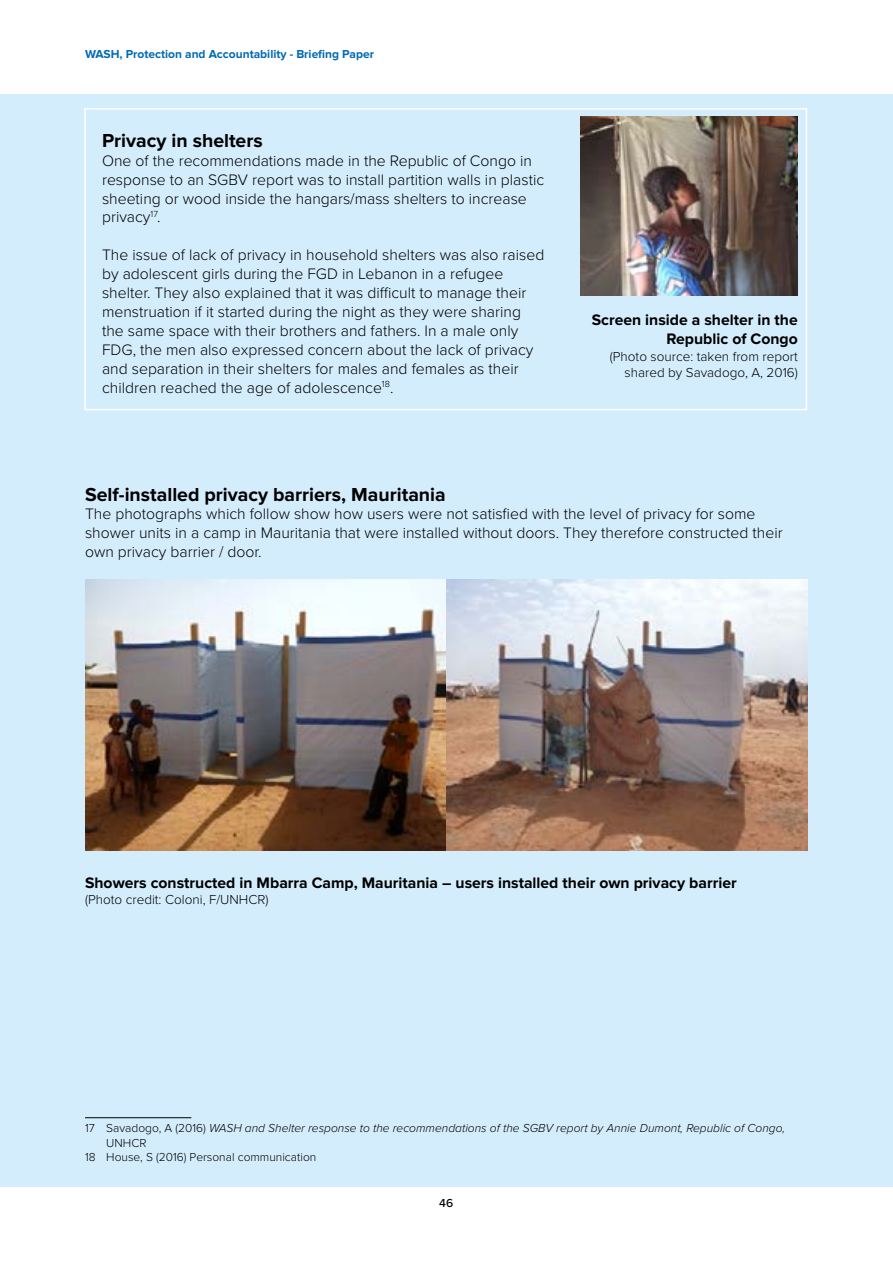
<style>
.page{position:relative;width:893px;height:1263px;background:#fff}
.page>*{position:absolute;margin:0;border:0;box-sizing:border-box;transform-origin:0 0}
.t1{font:700 19.5px "Proxima Nova";color:#000}
.t2{font:300 15.75px/18.9px "Proxima Nova";color:#000}
.t3{font:700 15.75px/18.9px "Proxima Nova";color:#000;text-align:right}
.t4{font:300 13.5px/16.2px "Proxima Nova";color:#000;text-align:right}
.t5{font:italic 300 12px "Proxima Nova";color:#000}
.t6{font:700 12px "Proxima Nova";color:#006ab4}
.t7{font:300 12px "Proxima Nova";color:#000}
.t8{font:500 12px "Proxima Nova";color:#000}
.s1{font-style:normal}
</style>
<div class="page">
<div style="left:0;top:94px;width:893px;height:1092px;background:#d4edfc"></div>
<img style="left:85px;top:579px;width:723px;height:271px">
<hr style="left:85px;top:1117px;width:106px;height:1px;background:#000">
<img style="left:580px;top:117px;width:218px;height:179px">
<div style="left:84px;top:108px;width:723px;height:302px;border:2px solid #fff"></div>
<p class="t6" style="left:85px;top:48px;width:290px">WASH, Protection and Accountability - Briefing Paper</p>
<p class="t1" style="left:102px;top:129px;width:162px">Privacy in shelters</p>
<p class="t2" style="left:102px;top:151px;width:444px">One of the recommendations made in the Republic of Congo in response to an SGBV report was to install partition walls in plastic sheeting or wood inside the hangars/mass shelters to increase privacy<sup>17</sup>.</p>
<p class="t2" style="left:102px;top:246px;width:444px">The issue of lack of privacy in household shelters was also raised by adolescent girls during the FGD in Lebanon in a refugee shelter. They also explained that it was difficult to manage their menstruation if it started during the night as they were sharing the same space with their brothers and fathers. In a male only FDG, the men also expressed concern about the lack of privacy and separation in their shelters for males and females as their children reached the age of adolescence<sup>18</sup>.</p>
<p class="t3" style="left:592px;top:312px;width:208px">Screen inside a shelter in the<br>Republic of Congo</p>
<p class="t4" style="left:610px;top:348px;width:189px">(Photo source: taken from report shared by Savadogo, A, 2016)</p>
<p class="t1" style="left:85px;top:483px;width:362px">Self-installed privacy barriers, Mauritania</p>
<p class="t2" style="left:85px;top:505px;width:699px">The photographs which follow show how users were not satisfied with the level of privacy for some shower units in a camp in Mauritania that were installed without doors. They therefore constructed their own privacy barrier / door.</p>
<p class="t3" style="left:85px;top:874px;width:653px">Showers constructed in Mbarra Camp, Mauritania – users installed their own privacy barrier</p>
<p class="t4" style="left:85px;top:892px;width:185px">(Photo credit: Coloni, F/UNHCR)</p>
<p class="t5" style="left:85px;top:1121px;width:701px"><span class="s1">17 Savadogo, A (2016)</span> WASH and Shelter response to the recommendations of the SGBV report by Annie Dumont, Republic of Congo,</p>
<p class="t7" style="left:106px;top:1136px;width:42px">UNHCR</p>
<p class="t7" style="left:85px;top:1150px;width:233px">18 House, S (2016) Personal communication</p>
<p class="t8" style="left:439px;top:1196px;width:15px">46</p>
</div>
